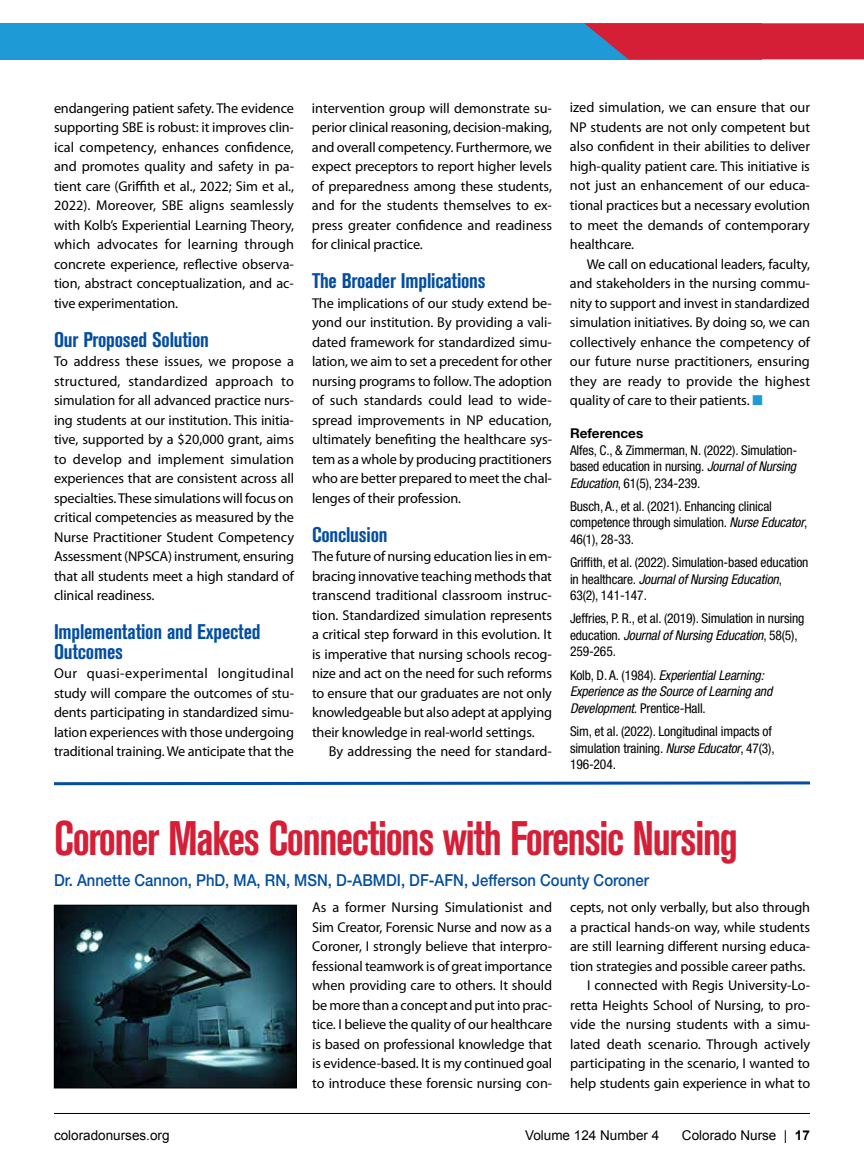
<style>
.page{position:relative;width:864px;height:1175px;background:#fff}
.page>*{position:absolute;margin:0;border:0;box-sizing:border-box;transform-origin:0 0}
.t1{font:700 condensed 48px "Akzidenz Grotesk BE";letter-spacing:-.03em;color:#d41f37;scale:.9 1}
.t2{font:700 condensed 21px/19.5px "Akzidenz Grotesk BE";letter-spacing:-.01em;color:#034ea2}
.t3{font:500 16.5px "Helvetica Neue LT Std";color:#034ea2;scale:.9 1}
.t4{font:14.25px/19.5px "Myriad Pro";letter-spacing:-.01em;color:#000;text-align:justify}
.t5{font:condensed 13.5px/16.5px "Helvetica Neue LT Std";letter-spacing:-.01em;color:#000}
.t6{font:italic condensed 13.5px/16.5px "Helvetica Neue LT Std";letter-spacing:-.01em;color:#000}
.t7{font:13.5px "Arial";color:#000}
.t8{font:700 13.5px "Helvetica Neue LT Std";color:#000}
.s1{color:#1e9ad6}
.s2{font-style:italic}
.s3{font-style:normal}
.s4{font-weight:700}
</style>
<div class="page">
<div style="left:0;top:23px;width:761px;height:36px;background:#1e9ad6"></div>
<svg style="left:584px;top:23px;width:280px;height:36px;background:#c42a45"></svg>
<hr style="left:54px;top:1113px;width:756px;height:1px;background:#000">
<svg style="left:54px;top:781px;width:756px;height:5px"></svg>
<img style="left:56px;top:906px;width:239px;height:180px">
<div style="left:54px;top:904px;width:243px;height:184px;border:1px solid #000"></div>
<p class="t4" style="left:54px;top:98px;width:242px">endangering patient safety. The evidence supporting SBE is robust: it improves clin&shy;ical competency, enhances confidence, and promotes quality and safety in pa&shy;tient care (Griffith et al., 2022; Sim et al., 2022). Moreover, SBE aligns seamlessly with Kolb’s Experiential Learning Theory, which advocates for learning through concrete experience, reflective observa&shy;tion, abstract conceptualization, and ac&shy;tive experimentation.</p>
<h2 class="t2" style="left:54px;top:330px;width:156px">Our Proposed Solution</h2>
<p class="t4" style="left:54px;top:352px;width:242px">To address these issues, we propose a structured, standardized approach to simulation for all advanced practice nurs&shy;ing students at our institution. This initia&shy;tive, supported by a $20,000 grant, aims to develop and implement simulation experiences that are consistent across all specialties. These simulations will focus on critical competencies as measured by the Nurse Practitioner Student Competency Assessment (NPSCA) instrument, ensuring that all students meet a high standard of clinical readiness.</p>
<h2 class="t2" style="left:54px;top:622px;width:208px">Implementation and Expected<br>Outcomes</h2>
<p class="t4" style="left:54px;top:664px;width:242px">Our quasi-experimental longitudinal study will compare the outcomes of stu&shy;dents participating in standardized simu&shy;lation experiences with those undergoing traditional training. We anticipate that the</p>
<p class="t4" style="left:312px;top:98px;width:242px">intervention group will demonstrate su&shy;perior clinical reasoning, decision-making, and overall competency. Furthermore, we expect preceptors to report higher levels of preparedness among these students, and for the students themselves to ex&shy;press greater confidence and readiness for clinical practice.</p>
<h2 class="t2" style="left:312px;top:271px;width:175px">The Broader Implications</h2>
<p class="t4" style="left:312px;top:293px;width:242px">The implications of our study extend be&shy;yond our institution. By providing a vali&shy;dated framework for standardized simu&shy;lation, we aim to set a precedent for other nursing programs to follow. The adoption of such standards could lead to wide&shy;spread improvements in NP education, ultimately benefiting the healthcare sys&shy;tem as a whole by producing practitioners who are better prepared to meet the chal&shy;lenges of their profession.</p>
<h2 class="t2" style="left:312px;top:525px;width:77px">Conclusion</h2>
<p class="t4" style="left:312px;top:547px;width:242px">The future of nursing education lies in em&shy;bracing innovative teaching methods that transcend traditional classroom instruc&shy;tion. Standardized simulation represents a critical step forward in this evolution. It is imperative that nursing schools recog&shy;nize and act on the need for such reforms to ensure that our graduates are not only knowledgeable but also adept at applying their knowledge in real-world settings.</p>
<p class="t4" style="left:329px;top:742px;width:225px">By addressing the need for standard-</p>
<p class="t4" style="left:570px;top:98px;width:242px">ized simulation, we can ensure that our NP students are not only competent but also confident in their abilities to deliver high-quality patient care. This initiative is not just an enhancement of our educa&shy;tional practices but a necessary evolution to meet the demands of contemporary healthcare.</p>
<p class="t4" style="left:570px;top:254px;width:242px;text-indent:17px">We call on educational leaders, faculty, and stakeholders in the nursing commu&shy;nity to support and invest in standardized simulation initiatives. By doing so, we can collectively enhance the competency of our future nurse practitioners, ensuring they are ready to provide the highest quality of care to their patients. <span class="s1">■</span></p>
<p class="t8" style="left:570px;top:425px;width:75px">References</p>
<p class="t5" style="left:570px;top:441px;width:229px;text-align:justify">Alfes, C., &amp; Zimmerman, N. (2022). Simulation&shy;based education in nursing. <span class="s2">Journal of Nursing Education</span>, 61(5), 234-239.</p>
<p class="t5" style="left:570px;top:498px;width:239px">Busch, A., et al. (2021). Enhancing clinical competence through simulation. <span class="s2">Nurse Educator</span>,<br>46(1), 28-33.</p>
<p class="t5" style="left:570px;top:554px;width:240px">Griffith, et al. (2022). Simulation-based education in healthcare. <span class="s2">Journal of Nursing Education</span>,<br>63(2), 141-147.</p>
<p class="t5" style="left:570px;top:610px;width:236px">Jeffries, P. R., et al. (2019). Simulation in nursing education. <span class="s2">Journal of Nursing Education</span>, 58(5),<br>259-265.</p>
<p class="t6" style="left:570px;top:667px;width:204px"><span class="s3">Kolb, D. A. (1984).</span> Experiential Learning:<br>Experience as the Source of Learning and<br>Development. <span class="s3">Prentice-Hall.</span></p>
<p class="t5" style="left:570px;top:723px;width:206px">Sim, et al. (2022). Longitudinal impacts of simulation training. <span class="s2">Nurse Educator</span>, 47(3),<br>196-204.</p>
<h1 class="t1" style="left:54px;top:810px;width:761px">Coroner Makes Connections with Forensic Nursing</h1>
<p class="t3" style="left:54px;top:870px;width:662px">Dr. Annette Cannon, PhD, MA, RN, MSN, D-ABMDI, DF-AFN, Jefferson County Coroner</p>
<p class="t4" style="left:312px;top:898px;width:242px">As a former Nursing Simulationist and Sim Creator, Forensic Nurse and now as a Coroner, I strongly believe that interpro&shy;fessional teamwork is of great importance when providing care to others. It should be more than a concept and put into prac&shy;tice. I believe the quality of our healthcare is based on professional knowledge that is evidence-based. It is my continued goal to introduce these forensic nursing con-</p>
<p class="t4" style="left:570px;top:898px;width:242px">cepts, not only verbally, but also through</p>
<p class="t4" style="left:570px;top:917px;width:242px">a practical hands-on way, while students</p>
<p class="t4" style="left:570px;top:937px;width:241px">are still learning different nursing educa-</p>
<p class="t4" style="left:570px;top:956px;width:237px">tion strategies and possible career paths.</p>
<p class="t4" style="left:587px;top:976px;width:225px">I connected with Regis University-Lo-</p>
<p class="t4" style="left:570px;top:995px;width:241px">retta Heights School of Nursing, to pro-</p>
<p class="t4" style="left:570px;top:1015px;width:242px">vide the nursing students with a simu-</p>
<p class="t4" style="left:570px;top:1034px;width:242px">lated death scenario. Through actively</p>
<p class="t4" style="left:570px;top:1054px;width:241px">participating in the scenario, I wanted to</p>
<p class="t4" style="left:570px;top:1073px;width:242px">help students gain experience in what to</p>
<p class="t7" style="left:54px;top:1126px;width:117px">coloradonurses.org</p>
<p class="t7" style="left:525px;top:1126px;width:136px">Volume 124 Number 4</p>
<p class="t7" style="left:682px;top:1126px;width:130px">Colorado Nurse | <span class="s4">17</span></p>
</div>
